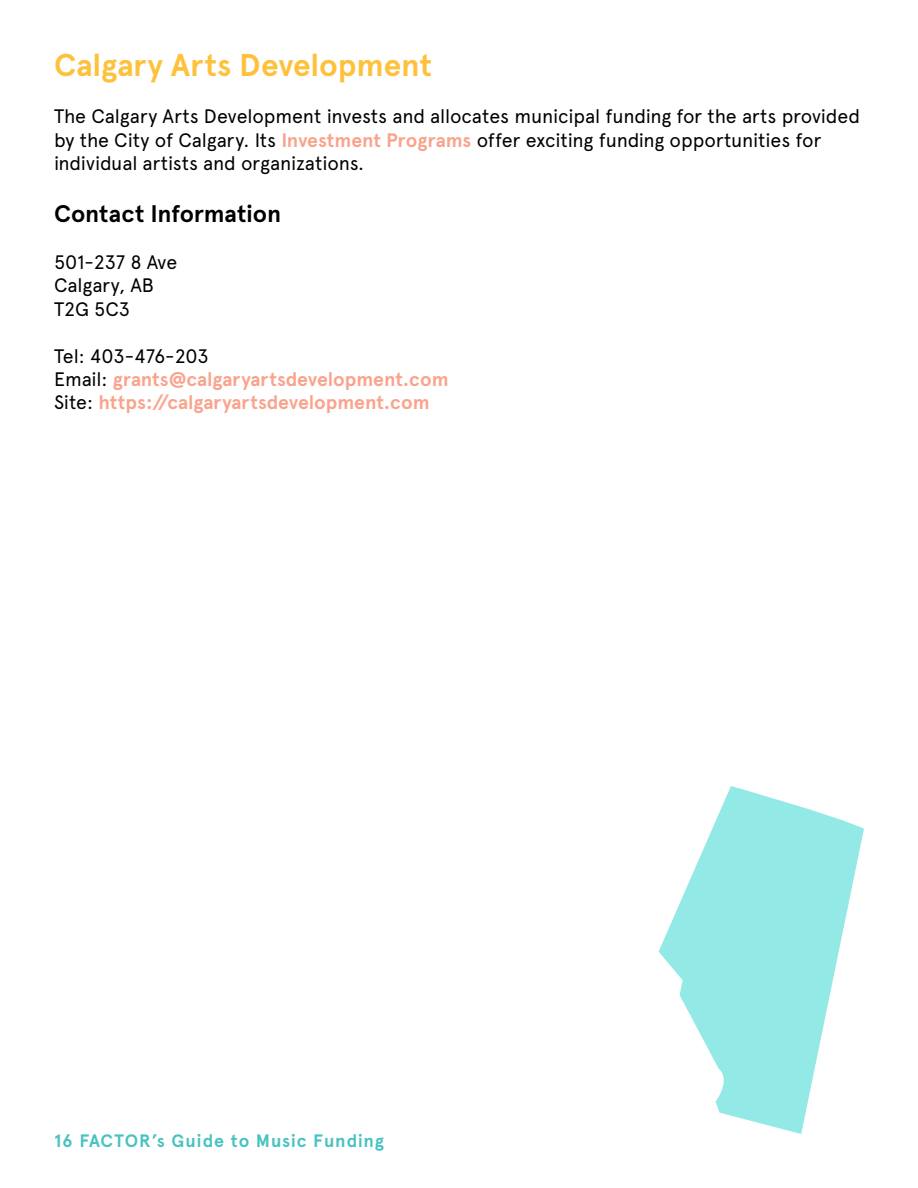
<style>
.page{position:relative;width:918px;height:1188px;background:#fff}
.page>*{position:absolute;margin:0;border:0;box-sizing:border-box;transform-origin:0 0}
.t1{font:700 31.5px "Apercu Pro";color:#fec13b}
.t2{font:700 24px "Apercu Pro";color:#000}
.t3{font:19.5px/23.4px "Apercu Pro";letter-spacing:-.005em;color:#000}
.t4{font:700 19.5px/23.4px "Apercu Pro";letter-spacing:-.005em;color:#faa38c}
.t5{font:700 18px "Apercu Pro";letter-spacing:.045em;color:#49c2c2}
.s1{font-weight:700;color:#faa38c}
.s2{font-weight:400;color:#000}
</style>
<div class="page">
<svg style="left:659px;top:786px;width:205px;height:348px;fill:#92e9e6"></svg>
<h1 class="t1" style="left:54px;top:42px;width:380px">Calgary Arts Development</h1>
<p class="t3" style="left:54px;top:103px;width:808px">The Calgary Arts Development invests and allocates municipal funding for the arts provided by the City of Calgary. Its <span class="s1">Investment Programs</span> offer exciting funding opportunities for individual artists and organizations.</p>
<p class="t2" style="left:54px;top:196px;width:229px">Contact Information</p>
<p class="t3" style="left:54px;top:249px;width:125px">501-237 8 Ave<br>Calgary, AB<br>T2G 5C3</p>
<p class="t4" style="left:54px;top:343px;width:396px"><span class="s2">Tel: 403-476-203<br>Email:</span> grants@calgaryartsdevelopment.com<br><span class="s2">Site:</span> https://calgaryartsdevelopment.com</p>
<p class="t5" style="left:54px;top:1127px;width:332px">16 FACTOR’s Guide to Music Funding</p>
</div>
